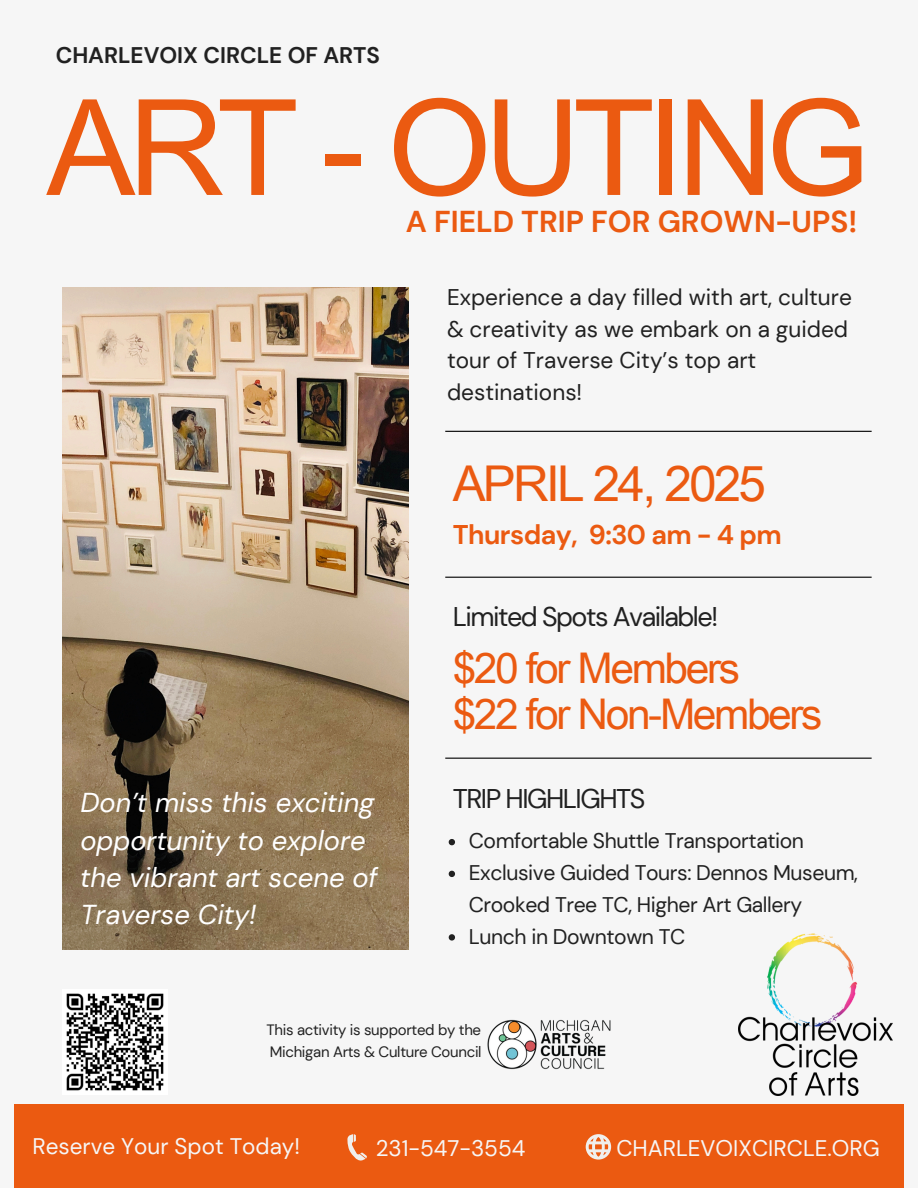
<style>
.page{position:relative;width:918px;height:1188px;background:#f6f6f6}
.page>*{position:absolute;margin:0;border:0;box-sizing:border-box;transform-origin:0 0}
.t1{font:133.5px "Arial Unicode MS";letter-spacing:-.055em;color:#eb5a11}
.t2{font:49.35px "Arial Unicode MS";letter-spacing:-.055em;color:#eb5a11}
.t3{font:42.3px "Arial Unicode MS";letter-spacing:-.055em;color:#eb5a11}
.t4{font:700 30.15px "DM Sans";color:#eb5a11}
.t5{font:italic 27.3px/37.2px "DM Sans";color:#fff}
.t6{font:27px "DM Sans";letter-spacing:-.055em;color:#212121}
.t7{font:700 27px "DM Sans";letter-spacing:-.02em;color:#eb5a11}
.t8{font:22.65px/31.5px "DM Sans";color:#212121}
.t9{font:22.5px "DM Sans";color:#f6f6f6}
.t10{font:700 22.5px "DM Sans";color:#212121}
.t11{font:21.15px/31.8px "DM Sans";letter-spacing:-.02em;color:#212121}
.t12{font:15px "DM Sans";letter-spacing:-.02em;color:#212121}
</style>
<div class="page">
<div style="left:14px;top:1104px;width:890px;height:84px;background:#eb5a11"></div>
<svg style="left:586px;top:1134px;width:25px;height:26px"></svg>
<svg style="left:347px;top:1134px;width:20px;height:27px"></svg>
<img style="left:63px;top:287px;width:345px;height:663px">
<hr style="left:445px;top:758px;width:427px;height:1px;background:#000">
<hr style="left:445px;top:577px;width:427px;height:1px;background:#000">
<hr style="left:445px;top:431px;width:427px;height:1px;background:#000">
<img style="left:739px;top:933px;width:154px;height:163px">
<img style="left:66px;top:993px;width:98px;height:98px">
<img style="left:487px;top:1019px;width:124px;height:51px">
<svg style="left:449px;top:839px;width:6px;height:6px"></svg>
<svg style="left:449px;top:871px;width:6px;height:6px"></svg>
<svg style="left:449px;top:934px;width:6px;height:7px"></svg>
<h4 class="t10" style="left:56px;top:41px;width:326px">CHARLEVOIX CIRCLE OF ARTS</h4>
<p class="t1" style="left:46px;top:52px;width:825px">ART - OUTING</p>
<p class="t4" style="left:406px;top:202px;width:453px">A FIELD TRIP FOR GROWN-UPS!</p>
<p class="t8" style="left:447px;top:282px;width:406px">Experience a day filled with art, culture &amp; creativity as we embark on a guided tour of Traverse City’s top art destinations!</p>
<p class="t2" style="left:453px;top:448px;width:315px">APRIL 24, 2025</p>
<p class="t7" style="left:453px;top:517px;width:331px">Thursday, 9:30 am - 4 pm</p>
<p class="t5" style="left:80px;top:785px;width:299px">Don’t miss this exciting opportunity to explore the vibrant art scene of<br>Traverse City!</p>
<p class="t6" style="left:453px;top:600px;width:267px">Limited Spots Available!</p>
<h5 class="t3" style="left:453px;top:638px;width:289px">$20 for Members</h5>
<p class="t3" style="left:453px;top:684px;width:371px">$22 for Non-Members</p>
<p class="t6" style="left:453px;top:781px;width:194px">TRIP HIGHLIGHTS</p>
<p class="t11" style="left:469px;top:825px;width:337px">Comfortable Shuttle Transportation</p>
<p class="t11" style="left:469px;top:857px;width:391px">Exclusive Guided Tours: Dennos Museum,<br>Crooked Tree TC, Higher Art Gallery</p>
<h3 class="t11" style="left:469px;top:921px;width:218px">Lunch in Downtown TC</h3>
<p class="t12" style="left:267px;top:1020px;width:216px">This activity is supported by the</p>
<p class="t12" style="left:270px;top:1042px;width:213px">Michigan Arts &amp; Culture Council</p>
<p class="t9" style="left:32px;top:1132px;width:269px">Reserve Your Spot Today!</p>
<p class="t9" style="left:376px;top:1134px;width:151px">231-547-3554</p>
<p class="t9" style="left:616px;top:1133px;width:265px">CHARLEVOIXCIRCLE.ORG</p>
</div>
